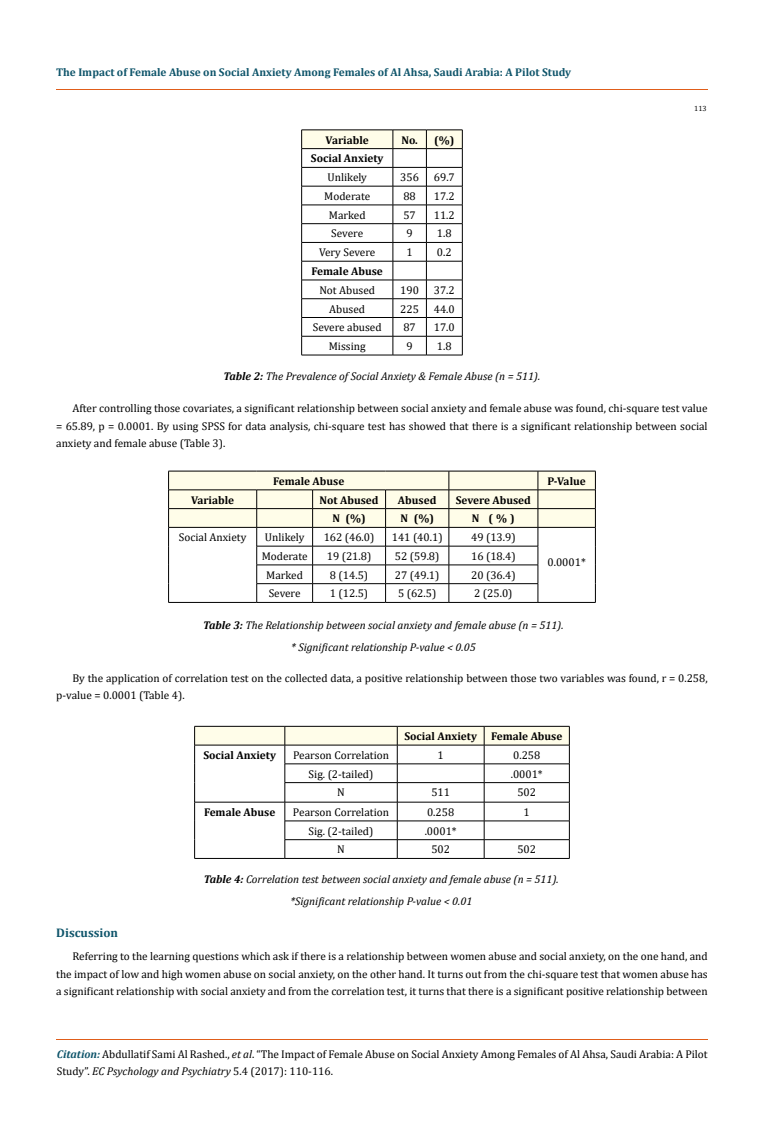
<style>
.page{position:relative;width:764px;height:1127px;background:#fff}
.page>*{position:absolute;margin:0;border:0;box-sizing:border-box;transform-origin:0 0}
.t1{font:700 12.5px "Cambria";color:#0e546a}
.t2{font:11.25px/17.5px "Cambria";color:#000}
.t3{font:italic 11.25px/22.5px "Cambria";color:#000;text-align:center}
.t4{font:700 11.25px "Cambria";color:#000}
.t5{font:700 11.25px "Cambria";color:#0e546a}
.t6{font:7.5px "Cambria";color:#000}
.s1{font-weight:700}
.s2{font-weight:700;font-style:italic;color:#0e546a}
.s3{font-style:italic}
</style>
<div class="page">
<hr style="left:56px;top:90px;width:652px;height:1px;background:#e05d1a">
<hr style="left:56px;top:1038px;width:652px;height:1px;background:#e05d1a">
<svg style="left:301px;top:130px;width:162px;height:225px"></svg>
<hr style="left:301px;top:355px;width:92px;height:1px;background:#000">
<hr style="left:393px;top:355px;width:33px;height:1px;background:#000">
<hr style="left:426px;top:355px;width:36px;height:1px;background:#000">
<svg style="left:168px;top:471px;width:428px;height:131px"></svg>
<hr style="left:168px;top:602px;width:89px;height:1px;background:#000">
<hr style="left:257px;top:602px;width:56px;height:1px;background:#000">
<hr style="left:313px;top:602px;width:72px;height:1px;background:#000">
<hr style="left:385px;top:602px;width:64px;height:1px;background:#000">
<hr style="left:449px;top:602px;width:89px;height:1px;background:#000">
<hr style="left:538px;top:602px;width:57px;height:1px;background:#000">
<svg style="left:194px;top:726px;width:376px;height:132px"></svg>
<hr style="left:194px;top:858px;width:91px;height:1px;background:#000">
<hr style="left:285px;top:858px;width:112px;height:1px;background:#000">
<hr style="left:397px;top:858px;width:87px;height:1px;background:#000">
<hr style="left:484px;top:858px;width:85px;height:1px;background:#000">
<p class="t5" style="left:56px;top:64px;width:517px">The Impact of Female Abuse on Social Anxiety Among Females of Al Ahsa, Saudi Arabia: A Pilot Study</p>
<p class="t6" style="left:694px;top:104px;width:14px">113</p>
<p class="t4" style="left:326px;top:132px;width:45px">Variable</p>
<p class="t4" style="left:401px;top:132px;width:55px">No. (%)</p>
<p class="t4" style="left:311px;top:151px;width:74px">Social Anxiety</p>
<p class="t2" style="left:327px;top:168px;width:41px">Unlikely</p>
<p class="t2" style="left:400px;top:168px;width:20px">356</p>
<p class="t2" style="left:434px;top:168px;width:23px">69.7</p>
<p class="t2" style="left:324px;top:187px;width:48px">Moderate</p>
<p class="t2" style="left:403px;top:187px;width:14px">88</p>
<p class="t2" style="left:434px;top:187px;width:23px">17.2</p>
<p class="t2" style="left:329px;top:206px;width:38px">Marked</p>
<p class="t2" style="left:403px;top:206px;width:14px">57</p>
<p class="t2" style="left:434px;top:206px;width:23px">11.2</p>
<p class="t2" style="left:331px;top:225px;width:33px">Severe</p>
<p class="t2" style="left:406px;top:225px;width:8px">9</p>
<p class="t2" style="left:437px;top:225px;width:16px">1.8</p>
<p class="t2" style="left:319px;top:243px;width:58px">Very Severe</p>
<p class="t2" style="left:406px;top:243px;width:8px">1</p>
<p class="t2" style="left:437px;top:243px;width:16px">0.2</p>
<p class="t4" style="left:311px;top:263px;width:73px">Female Abuse</p>
<p class="t2" style="left:319px;top:281px;width:57px">Not Abused</p>
<p class="t2" style="left:400px;top:281px;width:20px">190</p>
<p class="t2" style="left:434px;top:281px;width:23px">37.2</p>
<p class="t2" style="left:329px;top:300px;width:37px">Abused</p>
<p class="t2" style="left:400px;top:300px;width:20px">225</p>
<p class="t2" style="left:434px;top:300px;width:23px">44.0</p>
<p class="t2" style="left:313px;top:318px;width:70px">Severe abused</p>
<p class="t2" style="left:403px;top:318px;width:14px">87</p>
<p class="t2" style="left:434px;top:318px;width:23px">17.0</p>
<p class="t2" style="left:329px;top:337px;width:38px">Missing</p>
<p class="t2" style="left:406px;top:337px;width:8px">9</p>
<p class="t2" style="left:437px;top:337px;width:16px">1.8</p>
<p class="t3" style="left:223px;top:364px;width:318px"><span class="s1">Table 2:</span> The Prevalence of Social Anxiety &amp; Female Abuse (n = 511).</p>
<p class="t2" style="left:56px;top:399px;width:653px;text-align:justify;text-indent:16px">After controlling those covariates, a significant relationship between social anxiety and female abuse was found, chi-square test value = 65.89, p = 0.0001. By using SPSS for data analysis, chi-square test has showed that there is a significant relationship between social anxiety and female abuse (Table 3).</p>
<p class="t4" style="left:273px;top:473px;width:73px">Female Abuse</p>
<p class="t4" style="left:547px;top:473px;width:40px">P-Value</p>
<p class="t4" style="left:191px;top:492px;width:45px">Variable</p>
<p class="t4" style="left:319px;top:492px;width:61px">Not Abused</p>
<p class="t4" style="left:398px;top:492px;width:40px">Abused</p>
<p class="t4" style="left:456px;top:492px;width:77px">Severe Abused</p>
<p class="t4" style="left:332px;top:510px;width:35px">N (%)</p>
<p class="t4" style="left:400px;top:510px;width:35px">N (%)</p>
<p class="t4" style="left:472px;top:510px;width:44px">N (%)</p>
<p class="t2" style="left:179px;top:528px;width:69px">Social Anxiety</p>
<p class="t2" style="left:265px;top:528px;width:41px">Unlikely</p>
<p class="t2" style="left:324px;top:528px;width:52px">162 (46.0)</p>
<p class="t2" style="left:392px;top:528px;width:52px">141 (40.1)</p>
<p class="t2" style="left:471px;top:528px;width:46px">49 (13.9)</p>
<p class="t2" style="left:547px;top:553px;width:40px">0.0001*</p>
<p class="t2" style="left:262px;top:547px;width:47px">Moderate</p>
<p class="t2" style="left:327px;top:547px;width:46px">19 (21.8)</p>
<p class="t2" style="left:395px;top:547px;width:46px">52 (59.8)</p>
<p class="t2" style="left:471px;top:547px;width:46px">16 (18.4)</p>
<p class="t2" style="left:266px;top:566px;width:38px">Marked</p>
<p class="t2" style="left:330px;top:566px;width:40px">8 (14.5)</p>
<p class="t2" style="left:395px;top:566px;width:46px">27 (49.1)</p>
<p class="t2" style="left:471px;top:566px;width:46px">20 (36.4)</p>
<p class="t2" style="left:269px;top:584px;width:33px">Severe</p>
<p class="t2" style="left:330px;top:584px;width:40px">1 (12.5)</p>
<p class="t2" style="left:398px;top:584px;width:40px">5 (62.5)</p>
<p class="t2" style="left:474px;top:584px;width:40px">2 (25.0)</p>
<p class="t3" style="left:203px;top:613px;width:362px"><span class="s1">Table 3:</span> The Relationship between social anxiety and female abuse (n = 511). * Significant relationship P-value &lt; 0.05</p>
<p class="t2" style="left:56px;top:669px;width:653px;text-indent:16px">By the application of correlation test on the collected data, a positive relationship between those two variables was found, r = 0.258, p-value = 0.0001 (Table 4).</p>
<p class="t4" style="left:404px;top:728px;width:160px">Social Anxiety Female Abuse</p>
<p class="t4" style="left:203px;top:747px;width:74px">Social Anxiety</p>
<p class="t2" style="left:293px;top:746px;width:98px">Pearson Correlation</p>
<p class="t2" style="left:437px;top:746px;width:8px">1</p>
<p class="t2" style="left:513px;top:746px;width:29px">0.258</p>
<p class="t2" style="left:309px;top:764px;width:66px">Sig. (2-tailed)</p>
<p class="t2" style="left:511px;top:764px;width:34px">.0001*</p>
<p class="t2" style="left:337px;top:783px;width:9px">N</p>
<p class="t2" style="left:431px;top:783px;width:20px">511</p>
<p class="t2" style="left:517px;top:783px;width:20px">502</p>
<p class="t4" style="left:204px;top:804px;width:73px">Female Abuse</p>
<p class="t2" style="left:293px;top:803px;width:98px">Pearson Correlation</p>
<p class="t2" style="left:427px;top:803px;width:29px">0.258</p>
<p class="t2" style="left:523px;top:803px;width:8px">1</p>
<p class="t2" style="left:309px;top:822px;width:66px">Sig. (2-tailed)</p>
<p class="t2" style="left:425px;top:822px;width:34px">.0001*</p>
<p class="t2" style="left:337px;top:840px;width:9px">N</p>
<p class="t2" style="left:431px;top:840px;width:20px">502</p>
<p class="t2" style="left:517px;top:840px;width:20px">502</p>
<p class="t3" style="left:204px;top:867px;width:356px"><span class="s1">Table 4:</span> Correlation test between social anxiety and female abuse (n = 511). *Significant relationship P-value &lt; 0.01</p>
<p class="t1" style="left:56px;top:923px;width:63px">Discussion</p>
<p class="t2" style="left:56px;top:947px;width:653px;text-align:justify;text-indent:16px">Referring to the learning questions which ask if there is a relationship between women abuse and social anxiety, on the one hand, and the impact of low and high women abuse on social anxiety, on the other hand. It turns out from the chi-square test that women abuse has a significant relationship with social anxiety and from the correlation test, it turns that there is a significant positive relationship between</p>
<p class="t2" style="left:57px;top:1045px;width:652px"><span class="s2">Citation:</span> Abdullatif Sami Al Rashed., <span class="s3">et al</span>. “The Impact of Female Abuse on Social Anxiety Among Females of Al Ahsa, Saudi Arabia: A Pilot<br>Study”. <span class="s3">EC Psychology and Psychiatry</span> 5.4 (2017): 110-116.</p>
</div>
